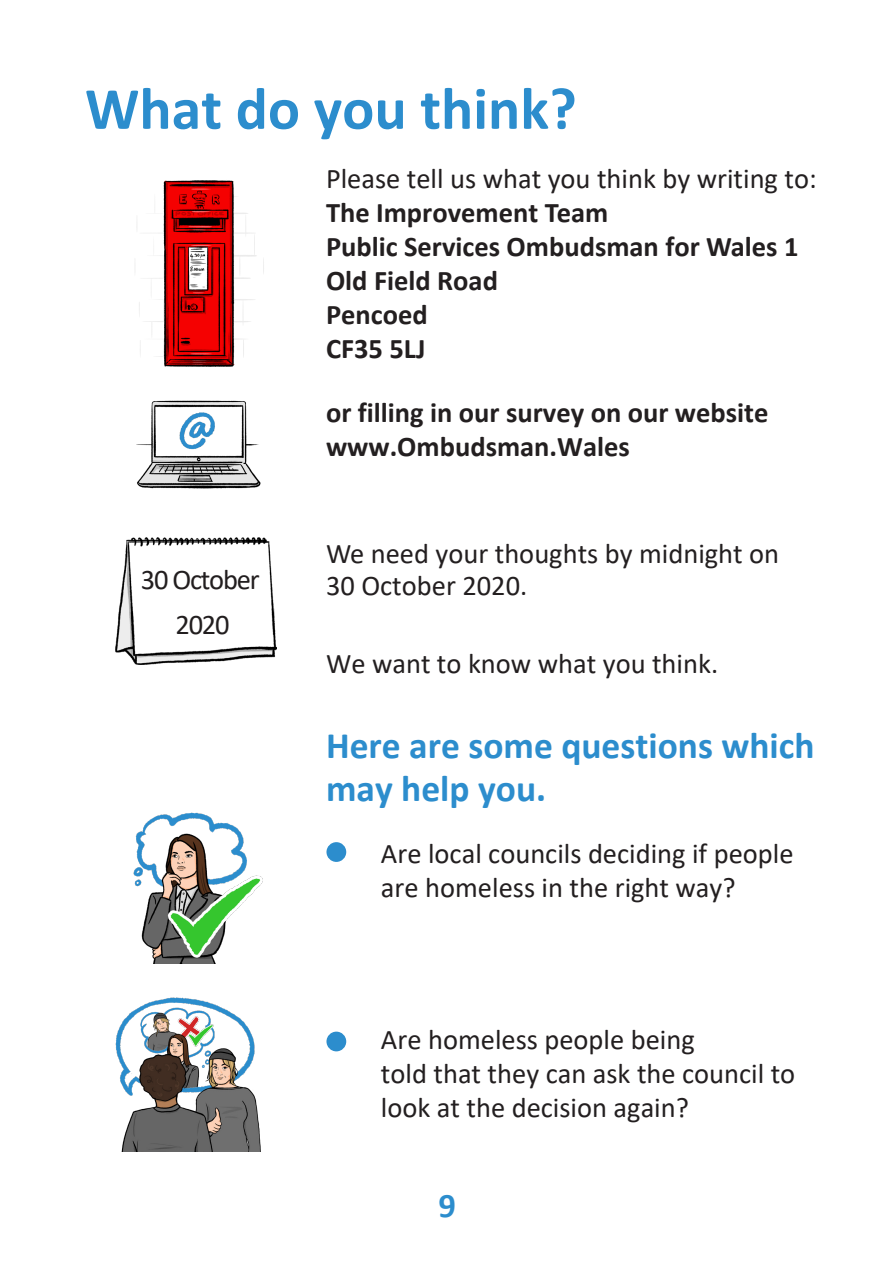
<style>
.page{position:relative;width:893px;height:1263px;background:#fff}
.page>*{position:absolute;margin:0;border:0;box-sizing:border-box;transform-origin:0 0}
.t1{font:700 60px "Calibri";color:#2c8dcd}
.t2{font:700 37.5px/43.2px "Calibri";color:#2c8dcd}
.t3{font:700 34.5px "Calibri";color:#2c8dcd}
.t4{font:28.5px/34.2px "Calibri";color:#231f20}
.t5{font:700 28.5px/33.9px "Calibri";color:#231f20}
.t6{font:28.5px/44.5px "Calibri";letter-spacing:-.045em;color:#221e1f;text-align:center}
.s1{font-weight:400}
</style>
<div class="page">
<img style="left:136px;top:180px;width:128px;height:187px">
<img style="left:115px;top:538px;width:161px;height:127px">
<div style="left:326px;top:842px;width:20px;height:20px;background:#2c8dcd;border-radius:50%"></div>
<img style="left:133px;top:812px;width:130px;height:151px">
<img style="left:115px;top:997px;width:146px;height:154px">
<div style="left:326px;top:1031px;width:20px;height:20px;background:#2c8dcd;border-radius:50%"></div>
<img style="left:136px;top:400px;width:125px;height:89px">
<p class="t1" style="left:85px;top:66px;width:493px">What do you think?</p>
<p class="t5" style="left:326px;top:161px;width:492px"><span class="s1">Please tell us what you think by writing to:<br></span>The Improvement Team<br>Public Services Ombudsman for Wales 1<br>Old Field Road<br>Pencoed<br>CF35 5LJ</p>
<p class="t6" style="left:141px;top:557px;width:120px">30 October<br>2020</p>
<p class="t5" style="left:326px;top:395px;width:444px">or filling in our survey on our website www.Ombudsman.Wales</p>
<p class="t4" style="left:326px;top:536px;width:455px;line-height:32.8px">We need your thoughts by midnight on<br>30 October 2020.</p>
<p class="t4" style="left:326px;top:646px;width:394px">We want to know what you think.</p>
<p class="t2" style="left:326px;top:723px;width:490px">Here are some questions which may help you.</p>
<p class="t4" style="left:381px;top:836px;width:414px">Are local councils deciding if people are homeless in the right way?</p>
<p class="t4" style="left:381px;top:1021px;width:416px">Are homeless people being<br>told that they can ask the council to look at the decision again?</p>
<p class="t3" style="left:439px;top:1181px;width:19px">9</p>
</div>
